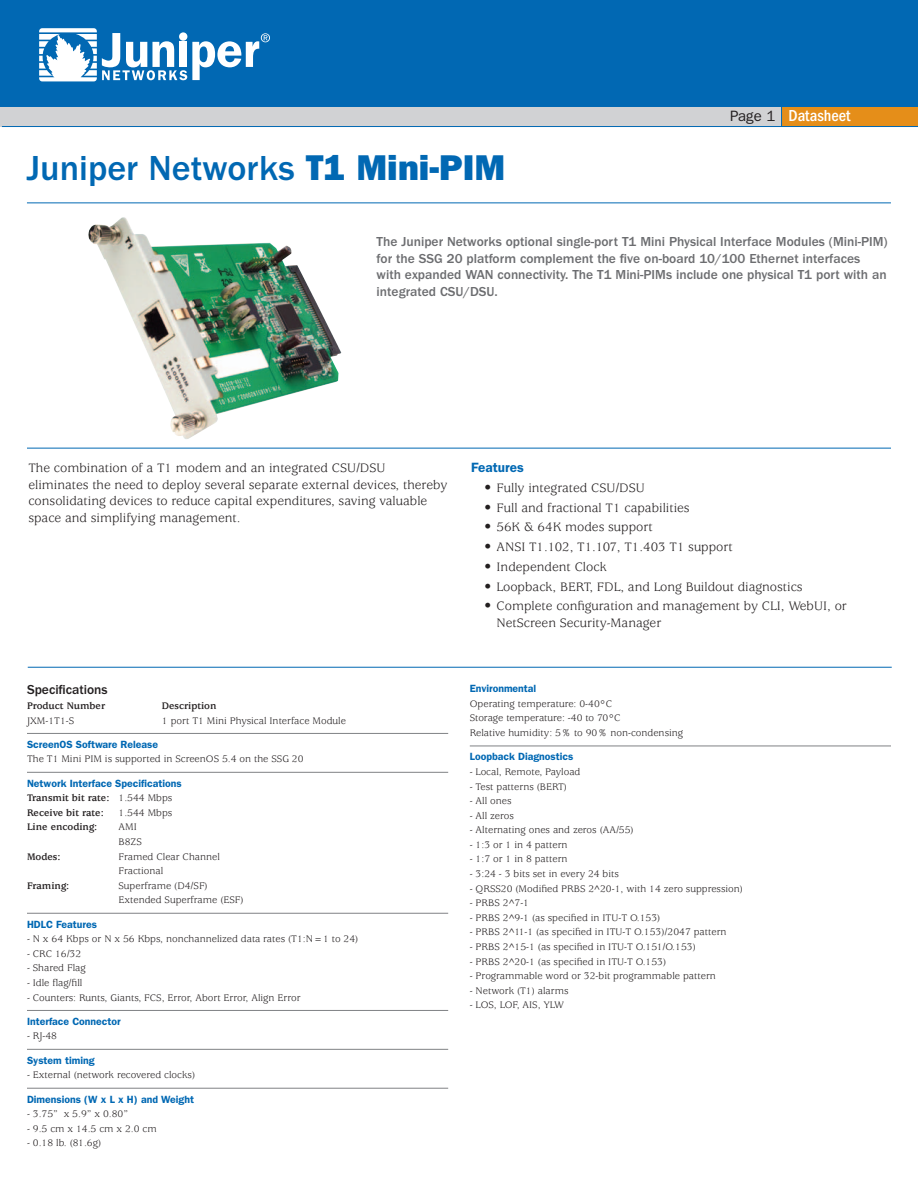
<style>
.page{position:relative;width:918px;height:1188px;background:#fff}
.page>*{position:absolute;margin:0;border:0;box-sizing:border-box;transform-origin:0 0}
.t1{font:500 36px "ITC Franklin Gothic Std";color:#0168b3}
.t2{font:500 condensed 16.5px "ITC Franklin Gothic Std";color:#fff}
.t3{font:15px "ITC Franklin Gothic Std";color:#231f20}
.t4{font:13.5px/16.5px "Usherwood Std";color:#231f20}
.t5{font:500 13.5px/16.5px "ITC Franklin Gothic Std";color:#6c6d70}
.t6{font:500 13.5px "ITC Franklin Gothic Std";color:#231f20}
.t7{font:600 13.5px "ITC Franklin Gothic Std";color:#0168b3}
.t8{font:10.5px/14.5px "Usherwood Std";color:#231f20}
.t9{font:600 10.5px "ITC Franklin Gothic Std";color:#0168b3}
.t10{font:700 10.5px/14.5px "Usherwood Std";color:#231f20}
.s1{font-family:"ITC Franklin Gothic Std Hvy";font-weight:400}
.s2{font-weight:400}
</style>
<div class="page">
<div style="left:0;top:97px;width:918px;height:29px;background:#d1d2d4"></div>
<div style="left:782px;top:96px;width:136px;height:30px;background:#e58e19"></div>
<div style="left:0;top:0;width:918px;height:107px;background:#0168b3"></div>
<svg style="left:39px;top:28px;width:231px;height:53px"></svg>
<svg style="left:781px;top:107px;width:1px;height:19px"></svg>
<hr style="left:2px;top:126px;width:916px;height:1px;background:#0168b3">
<hr style="left:27px;top:202px;width:864px;height:1px;background:#0168b3">
<hr style="left:27px;top:733px;width:421px;height:1px;background:#808285">
<hr style="left:27px;top:772px;width:421px;height:1px;background:#808285">
<hr style="left:27px;top:913px;width:421px;height:1px;background:#808285">
<hr style="left:27px;top:1010px;width:421px;height:1px;background:#808285">
<hr style="left:27px;top:1049px;width:421px;height:1px;background:#808285">
<hr style="left:27px;top:1088px;width:421px;height:1px;background:#808285">
<hr style="left:470px;top:746px;width:421px;height:1px;background:#808285">
<hr style="left:27px;top:448px;width:864px;height:1px;background:#0168b3">
<hr style="left:28px;top:667px;width:864px;height:1px;background:#0168b3">
<img style="left:88px;top:217px;width:253px;height:222px">
<h1 class="t1" style="left:27px;top:148px;width:480px">Juniper Networks <span class="s1">T1 Mini-PIM</span></h1>
<h3 class="t3" style="left:730px;top:107px;width:33px">Page</h3>
<h2 class="t2" style="left:788px;top:106px;width:64px">Datasheet</h2>
<p class="t5" style="left:377px;top:234px;width:513px">The Juniper Networks optional single-port T1 Mini Physical Interface Modules (Mini-PIM) for the SSG 20 platform complement the five on-board 10/100 Ethernet interfaces with expanded WAN connectivity. The T1 Mini-PIMs include one physical T1 port with an integrated CSU/DSU.</p>
<p class="t4" style="left:28px;top:460px;width:421px">The combination of a T1 modem and an integrated CSU/DSU eliminates the need to deploy several separate external devices, thereby consolidating devices to reduce capital expenditures, saving valuable space and simplifying management.</p>
<p class="t7" style="left:471px;top:460px;width:54px">Features</p>
<p class="t4" style="left:485px;top:480px;width:162px">• Fully integrated CSU/DSU</p>
<p class="t4" style="left:485px;top:500px;width:207px">• Full and fractional T1 capabilities</p>
<p class="t4" style="left:485px;top:519px;width:170px">• 56K &amp; 64K modes support</p>
<p class="t4" style="left:485px;top:539px;width:250px">• ANSI T1.102, T1.107, T1.403 T1 support</p>
<p class="t4" style="left:485px;top:559px;width:124px">• Independent Clock</p>
<p class="t4" style="left:485px;top:579px;width:320px">• Loopback, BERT, FDL, and Long Buildout diagnostics</p>
<p class="t4" style="left:497px;top:598px;width:352px;text-indent:-12px">• Complete configuration and management by CLI, WebUI, or<br>NetScreen Security-Manager</p>
<p class="t6" style="left:27px;top:682px;width:82px">Specifications</p>
<p class="t10" style="left:27px;top:699px;width:80px">Product Number</p>
<p class="t10" style="left:162px;top:699px;width:56px">Description</p>
<p class="t8" style="left:27px;top:713px;width:49px">JXM-1T1-S</p>
<p class="t8" style="left:162px;top:713px;width:185px">1 port T1 Mini Physical Interface Module</p>
<p class="t9" style="left:27px;top:738px;width:133px">ScreenOS Software Release</p>
<p class="t8" style="left:27px;top:752px;width:278px">The T1 Mini PIM is supported in ScreenOS 5.4 on the SSG 20</p>
<p class="t9" style="left:27px;top:777px;width:156px">Network Interface Specifications</p>
<p class="t10" style="left:27px;top:791px;width:147px">Transmit bit rate: <span class="s2">1.544 Mbps<br></span>Receive bit rate:</p>
<p class="t8" style="left:118px;top:806px;width:55px">1.544 Mbps</p>
<p class="t10" style="left:27px;top:820px;width:72px">Line encoding:</p>
<p class="t8" style="left:118px;top:820px;width:25px">AMI<br>B8ZS</p>
<p class="t10" style="left:27px;top:849px;width:35px">Modes:</p>
<p class="t8" style="left:118px;top:849px;width:103px">Framed Clear Channel<br>Fractional</p>
<p class="t10" style="left:27px;top:879px;width:44px">Framing:</p>
<p class="t8" style="left:118px;top:879px;width:127px">Superframe (D4/SF)<br>Extended Superframe (ESF)</p>
<p class="t9" style="left:27px;top:918px;width:72px">HDLC Features</p>
<p class="t8" style="left:27px;top:932px;width:333px">- N x 64 Kbps or N x 56 Kbps, nonchannelized data rates (T1:N=1 to 24)</p>
<p class="t8" style="left:27px;top:947px;width:56px">- CRC 16/32</p>
<p class="t8" style="left:27px;top:961px;width:60px">- Shared Flag</p>
<p class="t8" style="left:27px;top:976px;width:57px">- Idle flag/fill</p>
<p class="t8" style="left:27px;top:990px;width:275px">- Counters: Runts, Giants, FCS, Error, Abort Error, Align Error</p>
<p class="t9" style="left:27px;top:1015px;width:95px">Interface Connector</p>
<p class="t8" style="left:27px;top:1029px;width:32px">- RJ-48</p>
<p class="t9" style="left:27px;top:1054px;width:69px">System timing</p>
<p class="t8" style="left:27px;top:1068px;width:170px">- External (network recovered clocks)</p>
<p class="t9" style="left:27px;top:1093px;width:169px">Dimensions (W x L x H) and Weight</p>
<p class="t8" style="left:27px;top:1107px;width:103px">- 3.75” x 5.9” x 0.80”</p>
<p class="t8" style="left:27px;top:1122px;width:131px">- 9.5 cm x 14.5 cm x 2.0 cm</p>
<p class="t8" style="left:27px;top:1136px;width:76px">- 0.18 lb. (81.6g)</p>
<p class="t9" style="left:470px;top:683px;width:68px">Environmental</p>
<p class="t8" style="left:470px;top:697px;width:215px">Operating temperature: 0-40°C<br>Storage temperature: -40 to 70°C<br>Relative humidity: 5% to 90% non-condensing</p>
<p class="t9" style="left:470px;top:751px;width:105px">Loopback Diagnostics</p>
<p class="t8" style="left:470px;top:765px;width:112px">- Local, Remote, Payload</p>
<p class="t8" style="left:470px;top:779px;width:99px">- Test patterns (BERT)</p>
<p class="t8" style="left:470px;top:794px;width:43px">- All ones</p>
<p class="t8" style="left:470px;top:809px;width:46px">- All zeros</p>
<p class="t8" style="left:470px;top:823px;width:165px">- Alternating ones and zeros (AA/55)</p>
<p class="t8" style="left:470px;top:838px;width:99px">- 1:3 or 1 in 4 pattern</p>
<p class="t8" style="left:470px;top:852px;width:99px">- 1:7 or 1 in 8 pattern</p>
<p class="t8" style="left:470px;top:867px;width:151px">- 3:24 - 3 bits set in every 24 bits</p>
<p class="t8" style="left:470px;top:881px;width:275px">- QRSS20 (Modified PRBS 2^20-1, with 14 zero suppression)</p>
<p class="t8" style="left:470px;top:896px;width:61px">- PRBS 2^7-1</p>
<p class="t8" style="left:470px;top:911px;width:192px">- PRBS 2^9-1 (as specified in ITU-T O.153)</p>
<p class="t8" style="left:470px;top:925px;width:258px">- PRBS 2^11-1 (as specified in ITU-T O.153)/2047 pattern</p>
<p class="t8" style="left:470px;top:940px;width:228px">- PRBS 2^15-1 (as specified in ITU-T O.151/O.153)</p>
<p class="t8" style="left:470px;top:954px;width:198px">- PRBS 2^20-1 (as specified in ITU-T O.153)</p>
<p class="t8" style="left:470px;top:969px;width:248px">- Programmable word or 32-bit programmable pattern</p>
<p class="t8" style="left:470px;top:984px;width:100px">- Network (T1) alarms</p>
<p class="t8" style="left:470px;top:998px;width:96px">- LOS, LOF, AIS, YLW</p>
</div>
